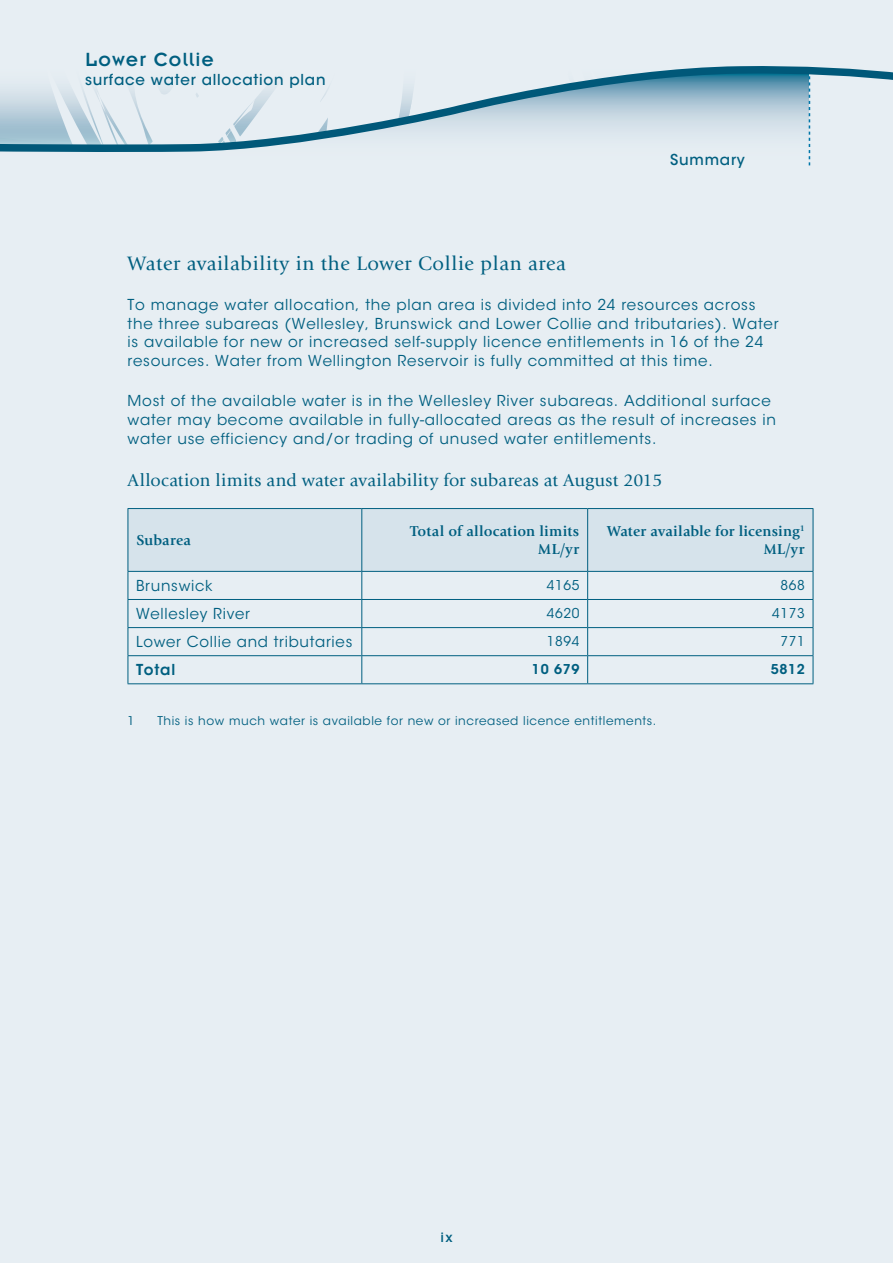
<style>
.page{position:relative;width:893px;height:1263px;background:#e7eef3}
.page>*{position:absolute;margin:0;border:0;box-sizing:border-box;transform-origin:0 0}
.t1{font:21px "Insignia LT Std";letter-spacing:.05em;color:#005f80}
.t2{font:20.25px "Giovanni Std";letter-spacing:.03em;color:#005f80}
.t3{font:18px "Giovanni Std";letter-spacing:.01em;color:#005f80}
.t4{font:15px/18.8px "ITC Avant Garde Std";letter-spacing:.05em;color:#005f80}
.t5{font:700 15px/18px "Giovanni Std";letter-spacing:.01em;color:#005f80;text-align:right}
.t6{font:500 15px "ITC Avant Garde Std";letter-spacing:.05em;color:#005f80}
.t7{font:600 15px "ITC Avant Garde Std";letter-spacing:.05em;color:#005f80}
.t8{font:15px "Insignia LT Std";color:#005f80}
.t9{font:13.5px "ITC Avant Garde Std";letter-spacing:.05em;color:#005f80}
.t10{font:600 13.5px "ITC Avant Garde Std";letter-spacing:.05em;color:#005f80}
.t11{font:12px "ITC Avant Garde Std";letter-spacing:.05em;color:#005f80}
</style>
<div class="page">
<svg style="left:0;top:66px;width:893px;height:88px"></svg>
<svg style="left:128px;top:508px;width:686px;height:175px"></svg>
<hr style="left:128px;top:683px;width:234px;height:1px;background:#005f80">
<hr style="left:362px;top:683px;width:226px;height:1px;background:#005f80">
<hr style="left:588px;top:683px;width:225px;height:1px;background:#005f80">
<h1 class="t1" style="left:85px;top:49px;width:130px">Lower Collie</h1>
<p class="t6" style="left:85px;top:70px;width:242px">surface water allocation plan</p>
<p class="t6" style="left:670px;top:151px;width:76px">Summary</p>
<h2 class="t2" style="left:128px;top:252px;width:440px">Water availability in the Lower Collie plan area</h2>
<p class="t4" style="left:128px;top:295px;width:652px">To manage water allocation, the plan area is divided into 24 resources across the three subareas (Wellesley, Brunswick and Lower Collie and tributaries). Water is available for new or increased self-supply licence entitlements in 16 of the 24 resources. Water from Wellington Reservoir is fully committed at this time.</p>
<p class="t4" style="left:128px;top:391px;width:650px">Most of the available water is in the Wellesley River subareas. Additional surface water may become available in fully-allocated areas as the result of increases in water use efficiency and/or trading of unused water entitlements.</p>
<p class="t3" style="left:128px;top:470px;width:536px">Allocation limits and water availability for subareas at August 2015</p>
<p class="t5" style="left:136px;top:531px;width:56px">Subarea</p>
<p class="t5" style="left:410px;top:522px;width:171px">Total of allocation limits<br>ML/yr</p>
<p class="t5" style="left:607px;top:522px;width:199px">Water available for licensing<sup>1<br></sup>ML/yr</p>
<p class="t4" style="left:136px;top:576px;width:78px">Brunswick</p>
<p class="t9" style="left:547px;top:577px;width:34px">4165</p>
<p class="t9" style="left:780px;top:577px;width:26px">868</p>
<p class="t4" style="left:136px;top:604px;width:115px">Wellesley River</p>
<p class="t9" style="left:547px;top:605px;width:34px">4620</p>
<p class="t9" style="left:772px;top:605px;width:34px">4173</p>
<p class="t4" style="left:136px;top:633px;width:218px">Lower Collie and tributaries</p>
<p class="t9" style="left:547px;top:633px;width:34px">1894</p>
<p class="t9" style="left:780px;top:633px;width:26px">771</p>
<p class="t7" style="left:136px;top:660px;width:41px">Total</p>
<p class="t10" style="left:532px;top:661px;width:49px">10 679</p>
<p class="t10" style="left:771px;top:661px;width:36px">5812</p>
<p class="t11" style="left:128px;top:713px;width:8px">1</p>
<p class="t11" style="left:157px;top:713px;width:501px">This is how much water is available for new or increased licence entitlements.</p>
<p class="t8" style="left:440px;top:1229px;width:14px">ix</p>
</div>
